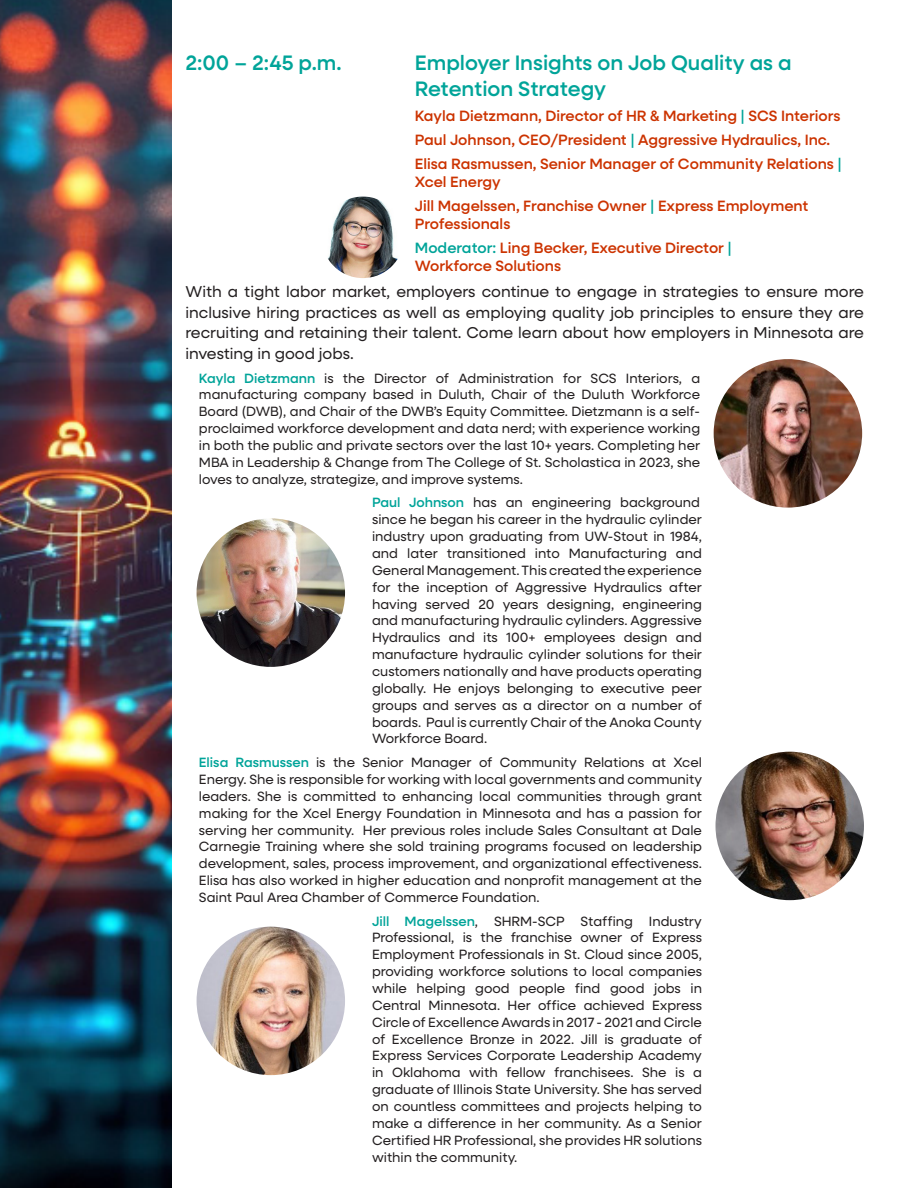
<style>
.page{position:relative;width:918px;height:1188px;background:#fff}
.page>*{position:absolute;margin:0;border:0;box-sizing:border-box;transform-origin:0 0}
.t1{font:500 21px/25.5px "Neulis Sans";color:#00a499}
.t2{font:15.75px/20.5px "Neulis Sans";color:#231f20;text-align:justify}
.t3{font:500 15px/23.7px "Neulis Sans";color:#c30}
.t4{font:13.5px/16.8px "Neulis Sans";color:#231f20;text-align:justify}
.s1{color:#00a499}
.s2{font-weight:500;color:#00a499}
</style>
<div class="page">
<img style="left:0;top:0;width:172px;height:1188px">
<img style="left:714px;top:359px;width:148px;height:149px;border-radius:74px">
<img style="left:197px;top:518px;width:148px;height:149px;border-radius:74px">
<img style="left:716px;top:752px;width:148px;height:148px;border-radius:74px">
<img style="left:197px;top:927px;width:148px;height:148px;border-radius:74px">
<img style="left:322px;top:197px;width:82px;height:81px;border-radius:41px">
<h1 class="t1" style="left:185px;top:49px;width:158px">2:00 – 2:45 p.m.</h1>
<h1 class="t1" style="left:415px;top:49px;width:378px">Employer Insights on Job Quality as a<br>Retention Strategy</h1>
<p class="t3" style="left:415px;top:103px;width:429px">Kayla Dietzmann, Director of HR &amp; Marketing <span class="s1">|</span> SCS Interiors<br>Paul Johnson, CEO/President <span class="s1">|</span> Aggressive Hydraulics, Inc.<br>Elisa Rasmussen, Senior Manager of Community Relations <span class="s1">|</span></p>
<p class="t3" style="left:415px;top:169px;width:395px">Xcel Energy<br>Jill Magelssen, Franchise Owner <span class="s1">|</span> Express Employment</p>
<p class="t3" style="left:415px;top:211px;width:319px">Professionals<br><span class="s1">Moderator:</span> Ling Becker, Executive Director <span class="s1">|</span></p>
<p class="t3" style="left:415px;top:253px;width:148px">Workforce Solutions</p>
<p class="t2" style="left:185px;top:281px;width:680px">With a tight labor market, employers continue to engage in strategies to ensure more inclusive hiring practices as well as employing quality job principles to ensure they are recruiting and retaining their talent. Come learn about how employers in Minnesota are investing in good jobs.</p>
<p class="t4" style="left:199px;top:369px;width:503px"><span class="s2">Kayla Dietzmann</span> is the Director of Administration for SCS Interiors, a manufacturing company based in Duluth, Chair of the Duluth Workforce Board (DWB), and Chair of the DWB’s Equity Committee. Dietzmann is a self&shy;proclaimed workforce development and data nerd; with experience working in both the public and private sectors over the last 10+ years. Completing her MBA in Leadership &amp; Change from The College of St. Scholastica in 2023, she loves to analyze, strategize, and improve systems.</p>
<p class="t4" style="left:372px;top:494px;width:331px;text-align:left"><span class="s2">Paul Johnson</span> has an engineering background since he began his career in the hydraulic cylinder industry upon graduating from UW-Stout in 1984, and later transitioned into Manufacturing and General Management. This created the experience for the inception of Aggressive Hydraulics after having served 20 years designing, engineering and manufacturing hydraulic cylinders. Aggressive Hydraulics and its 100+ employees design and manufacture hydraulic cylinder solutions for their customers nationally and have products operating globally. He enjoys belonging to executive peer groups and serves as a director on a number of boards. Paul is currently Chair of the Anoka County Workforce Board.</p>
<p class="t4" style="left:199px;top:753px;width:505px"><span class="s2">Elisa Rasmussen</span> is the Senior Manager of Community Relations at Xcel Energy. She is responsible for working with local governments and community leaders. She is committed to enhancing local communities through grant making for the Xcel Energy Foundation in Minnesota and has a passion for serving her community. Her previous roles include Sales Consultant at Dale Carnegie Training where she sold training programs focused on leadership development, sales, process improvement, and organizational effectiveness.<br>Elisa has also worked in higher education and nonprofit management at the Saint Paul Area Chamber of Commerce Foundation.</p>
<p class="t4" style="left:372px;top:912px;width:331px"><span class="s2">Jill Magelssen</span>, SHRM-SCP Staffing Industry Professional, is the franchise owner of Express Employment Professionals in St. Cloud since 2005, providing workforce solutions to local companies while helping good people find good jobs in Central Minnesota. Her office achieved Express Circle of Excellence Awards in 2017 - 2021 and Circle of Excellence Bronze in 2022. Jill is graduate of Express Services Corporate Leadership Academy in Oklahoma with fellow franchisees. She is a graduate of Illinois State University. She has served on countless committees and projects helping to make a difference in her community. As a Senior Certified HR Professional, she provides HR solutions within the community.</p>
</div>
